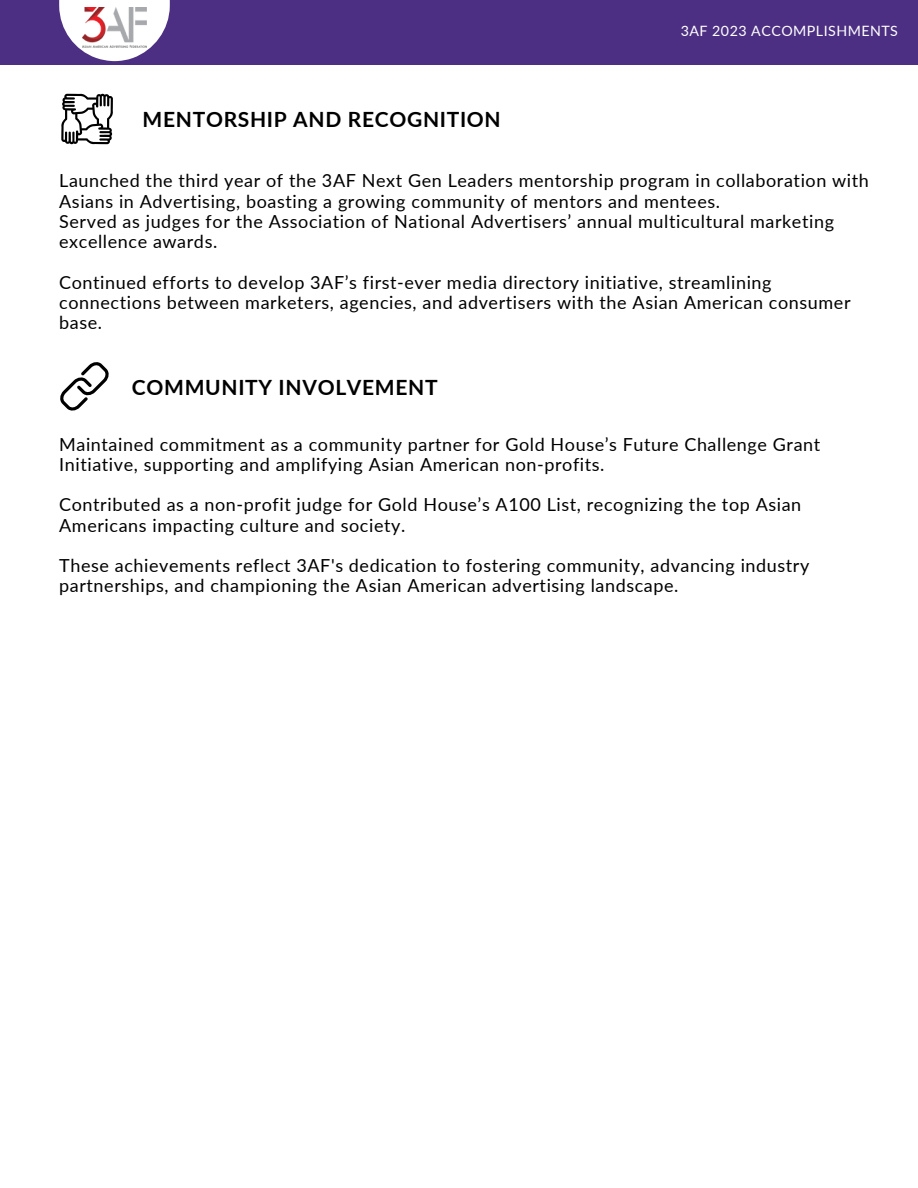
<style>
.page{position:relative;width:918px;height:1188px;background:#fff}
.page>*{position:absolute;margin:0;border:0;box-sizing:border-box;transform-origin:0 0}
.t1{font:700 21px "Lato";letter-spacing:.035em;color:#000}
.t2{font:18px/20.2px "Lato";letter-spacing:.035em;color:#000}
.t3{font:14.25px "Lato";letter-spacing:.035em;color:#fff}
</style>
<div class="page">
<div style="left:0;top:0;width:918px;height:65px;background:#4c2f82"></div>
<svg style="left:59px;top:0;width:111px;height:61px;fill:#fff"></svg>
<img style="left:82px;top:8px;width:64px;height:39px">
<svg style="left:60px;top:362px;width:49px;height:49px"></svg>
<svg style="left:61px;top:94px;width:52px;height:50px"></svg>
<p class="t1" style="left:143px;top:107px;width:360px">MENTORSHIP AND RECOGNITION</p>
<p class="t3" style="left:681px;top:22px;width:219px">3AF 2023 ACCOMPLISHMENTS</p>
<p class="t2" style="left:59px;top:170px;width:811px">Launched the third year of the 3AF Next Gen Leaders mentorship program in collaboration with Asians in Advertising, boasting a growing community of mentors and mentees.<br>Served as judges for the Association of National Advertisers’ annual multicultural marketing excellence awards.</p>
<h1 class="t2" style="left:59px;top:272px;width:793px">Continued efforts to develop 3AF’s first-ever media directory initiative, streamlining connections between marketers, agencies, and advertisers with the Asian American consumer base.</h1>
<p class="t1" style="left:132px;top:374px;width:307px">COMMUNITY INVOLVEMENT</p>
<h1 class="t2" style="left:59px;top:434px;width:763px">Maintained commitment as a community partner for Gold House’s Future Challenge Grant<br>Initiative, supporting and amplifying Asian American non-profits.</h1>
<h2 class="t2" style="left:59px;top:494px;width:744px">Contributed as a non-profit judge for Gold House’s A100 List, recognizing the top Asian<br>Americans impacting culture and society.</h2>
<h2 class="t2" style="left:59px;top:555px;width:752px">These achievements reflect 3AF's dedication to fostering community, advancing industry partnerships, and championing the Asian American advertising landscape.</h2>
</div>
